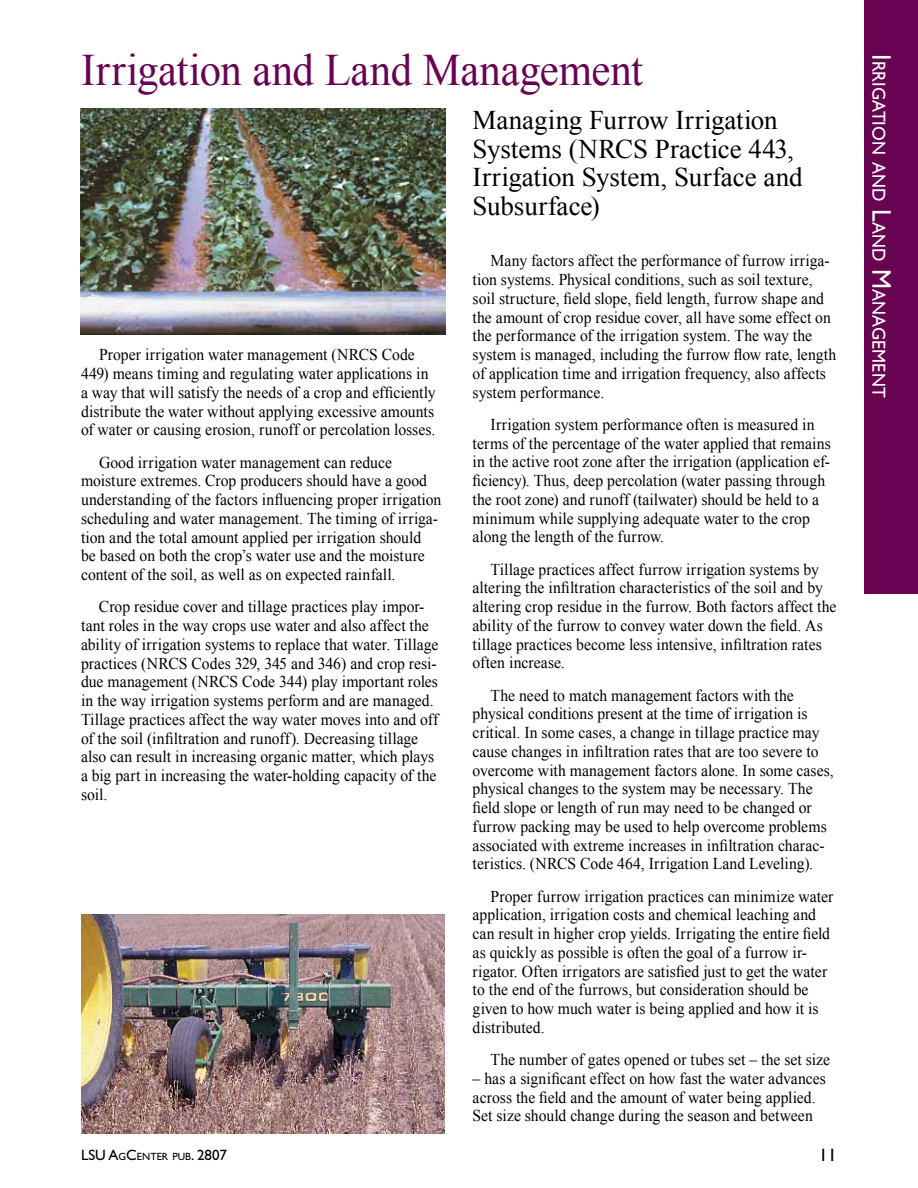
<style>
.page{position:relative;width:918px;height:1188px;background:#fff}
.page>*{position:absolute;margin:0;border:0;box-sizing:border-box;transform-origin:0 0}
.t1{font:45px "Times New Roman";letter-spacing:-.01em;color:#680352;scale:.95 1}
.t2{font:27px/28.5px "Times New Roman";letter-spacing:-.005em;color:#000}
.t3{font:18.9px "Gill Sans Std";letter-spacing:.005em;color:#fff;scale:.95 1}
.t4{font:18px "Gill Sans Std";color:#000}
.t5{font:16.5px/18.8px "Times New Roman";color:#000;scale:.95 1}
.t6{font:15px "Gill Sans Std";color:#000}
.s1{font-size:10.5px}
.s2{font-size:27px}
</style>
<div class="page">
<div style="left:864px;top:0;width:54px;height:594px;background:#680352"></div>
<img style="left:81px;top:108px;width:364px;height:226px">
<img style="left:82px;top:914px;width:362px;height:220px">
<h1 class="t1" style="left:81px;top:40px;width:593px">Irrigation and Land Management</h1>
<p class="t5" style="left:81px;top:345px;width:375px;text-align:center">Proper irrigation water management (NRCS Code<br>449) means timing and regulating water applications in a way that will satisfy the needs of a crop and efficiently distribute the water without applying excessive amounts of water or causing erosion, runoff or percolation losses.</p>
<p class="t5" style="left:81px;top:453px;width:381px;text-indent:18px">Good irrigation water management can reduce moisture extremes. Crop producers should have a good understanding of the factors influencing proper irrigation scheduling and water management. The timing of irriga&shy;tion and the total amount applied per irrigation should<br>be based on both the crop’s water use and the moisture content of the soil, as well as on expected rainfall.</p>
<p class="t5" style="left:81px;top:597px;width:378px;text-indent:18px">Crop residue cover and tillage practices play impor&shy;tant roles in the way crops use water and also affect the ability of irrigation systems to replace that water. Tillage practices (NRCS Codes 329, 345 and 346) and crop resi&shy;due management (NRCS Code 344) play important roles in the way irrigation systems perform and are managed.<br>Tillage practices affect the way water moves into and off of the soil (infiltration and runoff). Decreasing tillage also can result in increasing organic matter, which plays a big part in increasing the water-holding capacity of the soil.</p>
<h2 class="t2" style="left:473px;top:106px;width:331px">Managing Furrow Irrigation<br>Systems (NRCS Practice 443,<br>Irrigation System, Surface and<br>Subsurface)</h2>
<p class="t5" style="left:473px;top:251px;width:384px;text-indent:18px">Many factors affect the performance of furrow irriga&shy;tion systems. Physical conditions, such as soil texture, soil structure, field slope, field length, furrow shape and the amount of crop residue cover, all have some effect on the performance of the irrigation system. The way the system is managed, including the furrow flow rate, length of application time and irrigation frequency, also affects system performance.</p>
<p class="t5" style="left:473px;top:415px;width:379px;text-indent:18px">Irrigation system performance often is measured in terms of the percentage of the water applied that remains in the active root zone after the irrigation (application ef&shy;ficiency). Thus, deep percolation (water passing through the root zone) and runoff (tailwater) should be held to a minimum while supplying adequate water to the crop along the length of the furrow.</p>
<p class="t5" style="left:473px;top:560px;width:384px;text-indent:18px">Tillage practices affect furrow irrigation systems by altering the infiltration characteristics of the soil and by altering crop residue in the furrow. Both factors affect the ability of the furrow to convey water down the field. As tillage practices become less intensive, infiltration rates often increase.</p>
<p class="t5" style="left:473px;top:686px;width:382px;text-indent:18px">The need to match management factors with the physical conditions present at the time of irrigation is critical. In some cases, a change in tillage practice may cause changes in infiltration rates that are too severe to overcome with management factors alone. In some cases, physical changes to the system may be necessary. The field slope or length of run may need to be changed or furrow packing may be used to help overcome problems associated with extreme increases in infiltration charac&shy;teristics. (NRCS Code 464, Irrigation Land Leveling).</p>
<p class="t5" style="left:473px;top:886px;width:381px;text-indent:18px">Proper furrow irrigation practices can minimize water application, irrigation costs and chemical leaching and can result in higher crop yields. Irrigating the entire field as quickly as possible is often the goal of a furrow ir&shy;rigator. Often irrigators are satisfied just to get the water to the end of the furrows, but consideration should be given to how much water is being applied and how it is distributed.</p>
<p class="t5" style="left:491px;top:1050px;width:359px">The number of gates opened or tubes set – the set size</p>
<p class="t5" style="left:473px;top:1069px;width:374px">– has a significant effect on how fast the water advances across the field and the amount of water being applied.<br>Set size should change during the season and between</p>
<p class="t6" style="left:81px;top:1146px;width:148px">LSU A<span class="s1">G</span>C<span class="s1">ENTER PUB</span>. 2807</p>
<p class="t4" style="left:819px;top:1144px;width:19px">11</p>
<p class="t3" style="left:890px;top:54px;width:363px;rotate:90deg"><span class="s2">I</span> RRIGATION AND <span class="s2">L</span>AND <span class="s2">M</span>ANAGEMENT</p>
</div>
